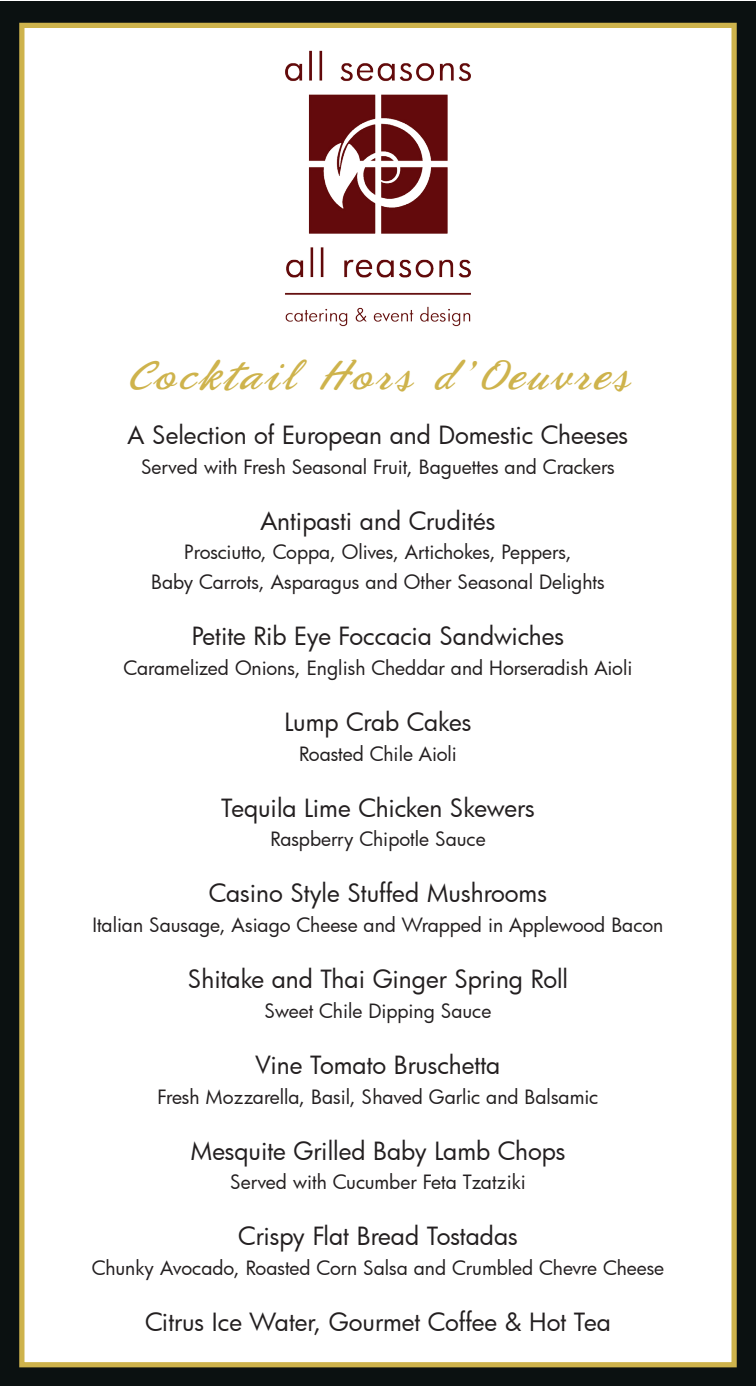
<style>
.page{position:relative;width:756px;height:1386px;background:#fff}
.page>*{position:absolute;margin:0;border:0;box-sizing:border-box;transform-origin:0 0}
.t1{font:43.75px "Phoenix Script FLF";letter-spacing:.08em;color:#ceb34c}
.t2{font:24.5px "Futura";letter-spacing:-.005em;color:#231f20}
.t3{font:19.25px "Futura";color:#231f20}
</style>
<div class="page">
<div style="left:0;top:2px;width:756px;height:1384px;background:#0b1111"></div>
<div style="left:19px;top:23px;width:718px;height:1344px;background:#fff;border:5px solid #ceb34c"></div>
<img style="left:248px;top:22px;width:263px;height:305px">
<p class="t1" style="left:126px;top:353px;width:506px">Cocktail Hors d’Oeuvres</p>
<p class="t2" style="left:128px;top:418px;width:502px">A Selection of European and Domestic Cheeses</p>
<p class="t3" style="left:141px;top:453px;width:475px">Served with Fresh Seasonal Fruit, Baguettes and Crackers</p>
<p class="t2" style="left:260px;top:504px;width:237px">Antipasti and Crudités</p>
<p class="t3" style="left:184px;top:539px;width:389px">Prosciutto, Coppa, Olives, Artichokes, Peppers,</p>
<p class="t3" style="left:151px;top:569px;width:455px">Baby Carrots, Asparagus and Other Seasonal Delights</p>
<p class="t2" style="left:192px;top:620px;width:374px">Petite Rib Eye Foccacia Sandwiches</p>
<p class="t3" style="left:124px;top:655px;width:510px">Caramelized Onions, English Cheddar and Horseradish Aioli</p>
<p class="t2" style="left:285px;top:705px;width:188px">Lump Crab Cakes</p>
<p class="t3" style="left:299px;top:740px;width:159px">Roasted Chile Aioli</p>
<p class="t2" style="left:221px;top:791px;width:315px">Tequila Lime Chicken Skewers</p>
<p class="t3" style="left:270px;top:826px;width:217px">Raspberry Chipotle Sauce</p>
<p class="t2" style="left:209px;top:877px;width:340px">Casino Style Stuffed Mushrooms</p>
<p class="t3" style="left:93px;top:912px;width:572px">Italian Sausage, Asiago Cheese and Wrapped in Applewood Bacon</p>
<p class="t2" style="left:188px;top:963px;width:382px">Shitake and Thai Ginger Spring Roll</p>
<p class="t3" style="left:265px;top:998px;width:228px">Sweet Chile Dipping Sauce</p>
<p class="t2" style="left:256px;top:1048px;width:246px">Vine Tomato Bruschetta</p>
<p class="t3" style="left:158px;top:1083px;width:442px">Fresh Mozzarella, Basil, Shaved Garlic and Balsamic</p>
<p class="t2" style="left:190px;top:1134px;width:377px">Mesquite Grilled Baby Lamb Chops</p>
<p class="t3" style="left:230px;top:1169px;width:297px">Served with Cucumber Feta Tzatziki</p>
<p class="t2" style="left:238px;top:1220px;width:281px">Crispy Flat Bread Tostadas</p>
<p class="t3" style="left:92px;top:1255px;width:574px">Chunky Avocado, Roasted Corn Salsa and Crumbled Chevre Cheese</p>
<p class="t2" style="left:145px;top:1306px;width:467px">Citrus Ice Water, Gourmet Coffee &amp; Hot Tea</p>
</div>
